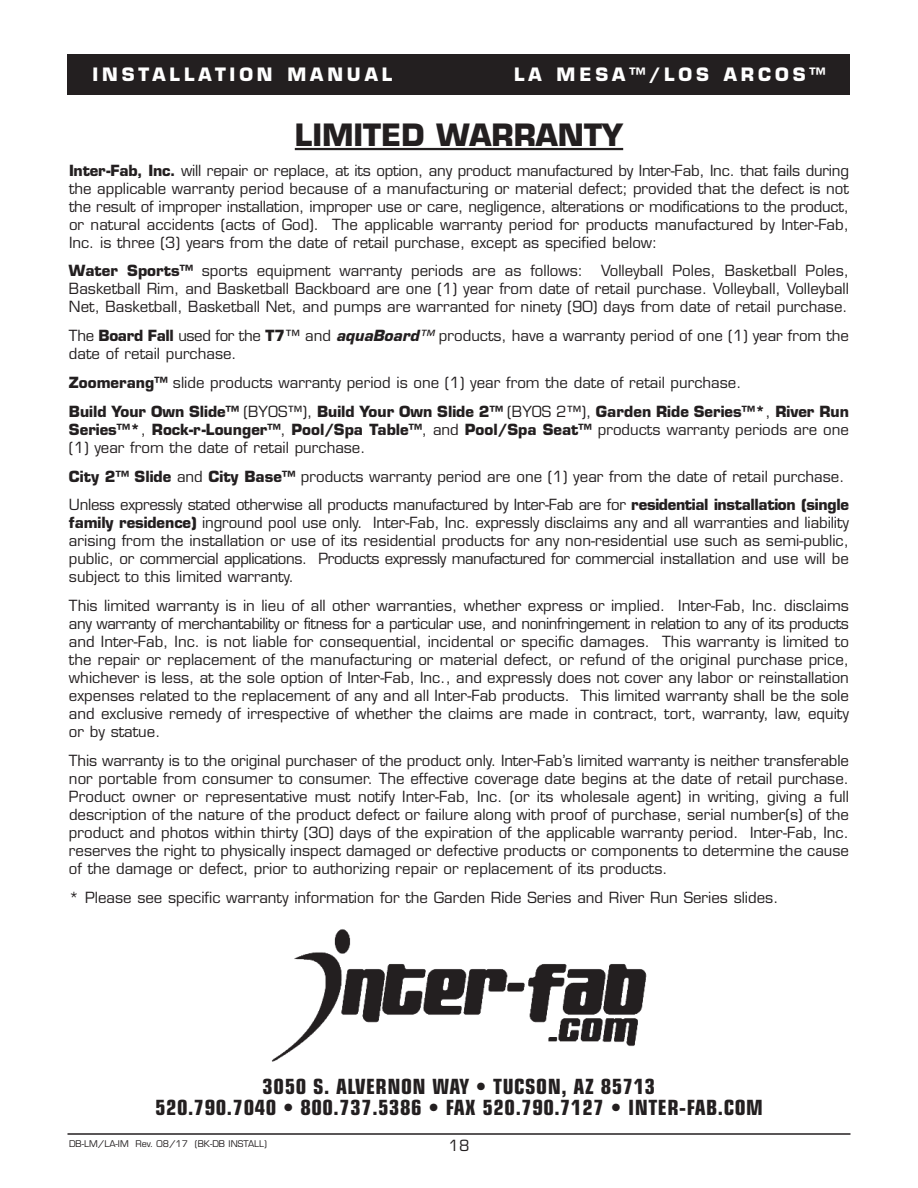
<style>
.page{position:relative;width:918px;height:1188px;background:#fff}
.page>*{position:absolute;margin:0;border:0;box-sizing:border-box;transform-origin:0 0}
.t1{font:700 30px "Eurostile";color:#231f20}
.t2{font:700 condensed 21px/21.1px "Eurostile";letter-spacing:.025em;color:#231f20;text-align:center}
.t3{font:700 18px "Eurostile";letter-spacing:.215em;color:#fff}
.t4{font:15px/18px "Eurostile";color:#231f20;text-align:justify}
.t5{font:15px/28.8px "Eurostile";letter-spacing:-.02em;color:#231f20}
.t6{font:9px "Eurostile";color:#231f20}
.s1{font-weight:700}
.s2{font-weight:700;font-style:italic}
.s3{font-style:italic}
</style>
<div class="page">
<div style="left:68px;top:54px;width:782px;height:40px;background:#231f20"></div>
<hr style="left:68px;top:1133px;width:782px;height:2px;background:#231f20">
<hr style="left:295px;top:148px;width:328px;height:2px;background:#231f20">
<img style="left:271px;top:929px;width:376px;height:133px">
<p class="t3" style="left:92px;top:67px;width:301px">INSTALLATION MANUAL</p>
<p class="t3" style="left:514px;top:67px;width:312px">LA MESA™/LOS ARCOS™</p>
<h1 class="t1" style="left:295px;top:123px;width:330px">LIMITED WARRANTY</h1>
<p class="t4" style="left:69px;top:163px;width:782px"><span class="s1">Inter-Fab, Inc.</span> will repair or replace, at its option, any product manufactured by Inter-Fab, Inc. that fails during the applicable warranty period because of a manufacturing or material defect; provided that the defect is not the result of improper installation, improper use or care, negligence, alterations or modifications to the product, or natural accidents (acts of God). The applicable warranty period for products manufactured by Inter-Fab, Inc. is three (3) years from the date of retail purchase, except as specified below:</p>
<p class="t4" style="left:69px;top:264px;width:782px"><span class="s1">Water Sports™</span> sports equipment warranty periods are as follows: Volleyball Poles, Basketball Poles, Basketball Rim, and Basketball Backboard are one (1) year from date of retail purchase. Volleyball, Volleyball Net, Basketball, Basketball Net, and pumps are warranted for ninety (90) days from date of retail purchase.</p>
<p class="t4" style="left:69px;top:328px;width:782px">The <span class="s1">Board Fall</span> used for the <span class="s1">T7</span>™ and <span class="s2">aquaBoard</span><span class="s3">™</span> products, have a warranty period of one (1) year from the date of retail purchase.</p>
<p class="t4" style="left:69px;top:370px;width:781px;line-height:28.8px"><span class="s1">Zoomerang™</span> slide products warranty period is one (1) year from the date of retail purchase.<br><span class="s1">Build Your Own Slide™</span> (BYOS™), <span class="s1">Build Your Own Slide 2™</span> (BYOS 2™), <span class="s1">Garden Ride Series™*</span>, <span class="s1">River Run</span></p>
<p class="t4" style="left:69px;top:422px;width:782px"><span class="s1">Series™*</span>, <span class="s1">Rock-r-Lounger™</span>, <span class="s1">Pool/Spa Table™</span>, and <span class="s1">Pool/Spa Seat™</span> products warranty periods are one (1) year from the date of retail purchase.</p>
<p class="t5" style="left:69px;top:463px;width:781px"><span class="s1">City 2™ Slide</span> and <span class="s1">City Base™</span> products warranty period are one (1) year from the date of retail purchase.<br>Unless expressly stated otherwise all products manufactured by Inter-Fab are for <span class="s1">residential installation (single</span></p>
<p class="t4" style="left:69px;top:516px;width:782px"><span class="s1">family residence)</span> inground pool use only. Inter-Fab, Inc. expressly disclaims any and all warranties and liability arising from the installation or use of its residential products for any non-residential use such as semi-public, public, or commercial applications. Products expressly manufactured for commercial installation and use will be subject to this limited warranty.</p>
<p class="t4" style="left:69px;top:598px;width:782px">This limited warranty is in lieu of all other warranties, whether express or implied. Inter-Fab, Inc. disclaims any warranty of merchantability or fitness for a particular use, and noninfringement in relation to any of its products and Inter-Fab, Inc. is not liable for consequential, incidental or specific damages. This warranty is limited to the repair or replacement of the manufacturing or material defect, or refund of the original purchase price, whichever is less, at the sole option of Inter-Fab, Inc., and expressly does not cover any labor or reinstallation expenses related to the replacement of any and all Inter-Fab products. This limited warranty shall be the sole and exclusive remedy of irrespective of whether the claims are made in contract, tort, warranty, law, equity or by statue.</p>
<p class="t4" style="left:69px;top:753px;width:782px">This warranty is to the original purchaser of the product only. Inter-Fab’s limited warranty is neither transferable nor portable from consumer to consumer. The effective coverage date begins at the date of retail purchase.<br>Product owner or representative must notify Inter-Fab, Inc. (or its wholesale agent) in writing, giving a full description of the nature of the product defect or failure along with proof of purchase, serial number(s) of the product and photos within thirty (30) days of the expiration of the applicable warranty period. Inter-Fab, Inc. reserves the right to physically inspect damaged or defective products or components to determine the cause of the damage or defect, prior to authorizing repair or replacement of its products.</p>
<p class="t4" style="left:69px;top:890px;width:711px">* Please see specific warranty information for the Garden Ride Series and River Run Series slides.</p>
<h2 class="t2" style="left:155px;top:1077px;width:609px">3050 S. ALVERNON WAY • TUCSON, AZ 85713<br>520.790.7040 • 800.737.5386 • FAX 520.790.7127 • INTER-FAB.COM</h2>
<p class="t6" style="left:69px;top:1140px;width:200px">DB-LM/LA-IM Rev. 08/17 (BK-DB INSTALL)</p>
<p class="t4" style="left:449px;top:1138px;width:22px">18</p>
</div>
